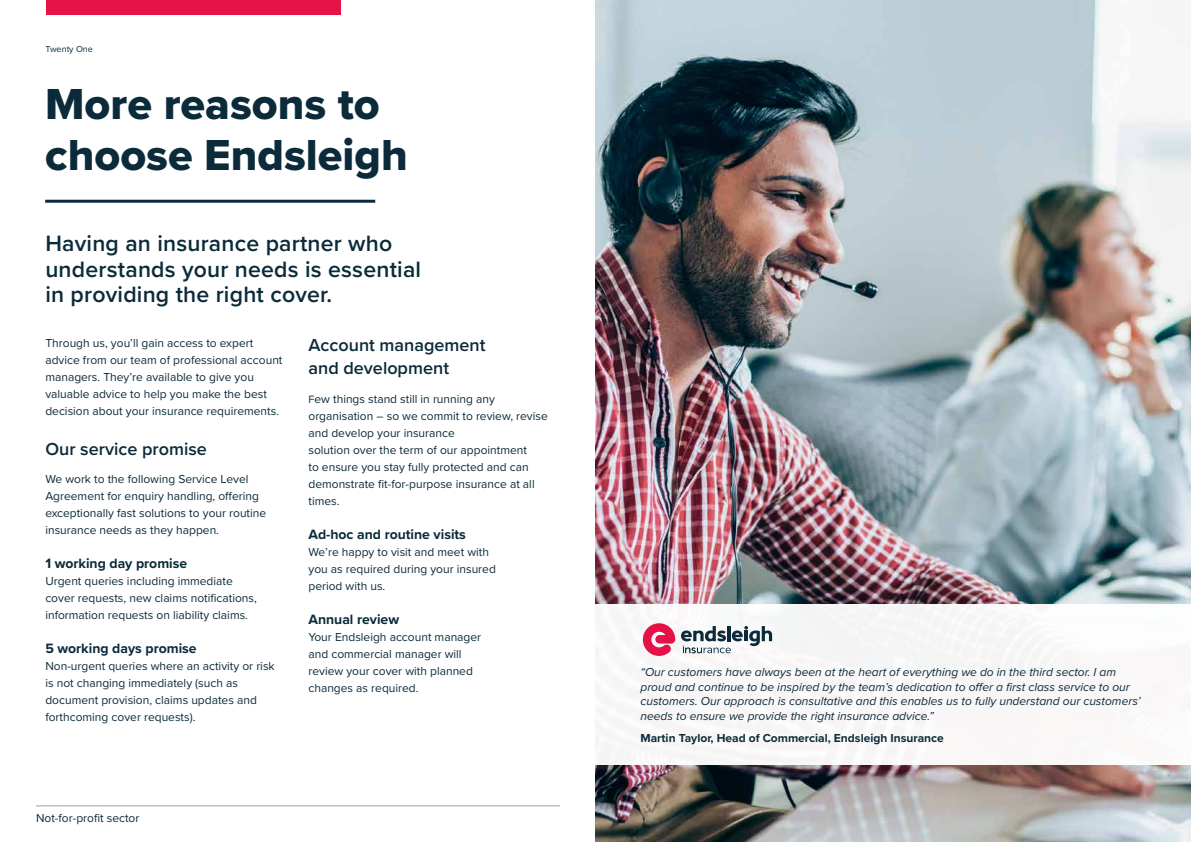
<style>
.page{position:relative;width:1191px;height:842px;background:#fff}
.page>*{position:absolute;margin:0;border:0;box-sizing:border-box;transform-origin:0 0}
.t1{font:45px/51px "Proxima Nova Extrabld";color:#0b2b3b}
.t2{font:600 23px/25.5px "Proxima Nova";letter-spacing:.01em;color:#0b2b3b}
.t3{font:600 18px/23px "Proxima Nova";color:#0b2b3b}
.t4{font:700 14px "Proxima Nova";color:#0b2b3b}
.t5{font:12px/17px "Proxima Nova";color:#0b2b3b}
.t6{font:italic 12px/14.4px "Proxima Nova";color:#0b2b3b}
.t7{font:700 12px "Proxima Nova";color:#0b2b3b}
.t8{font:9px "Proxima Nova";color:#0b2b3b}
.s1{font-size:11px}
</style>
<div class="page">
<div style="left:46px;top:0;width:295px;height:14px;background:#e51247"></div>
<img style="left:595px;top:0;width:596px;height:842px">
<div style="left:594px;top:604px;width:597px;height:161px;background:#f9f7f7"></div>
<svg style="left:643px;top:623px;width:32px;height:33px"></svg>
<svg style="left:681px;top:626px;width:91px;height:27px"></svg>
<hr style="left:45px;top:200px;width:330px;height:3px;background:#0b2b3b">
<p class="t8" style="left:45px;top:43px;width:49px">Twenty One</p>
<h1 class="t1" style="left:45px;top:78px;width:364px">More reasons to choose Endsleigh</h1>
<h2 class="t2" style="left:45px;top:230px;width:377px">Having an insurance partner who understands your needs is essential in providing the right cover.</h2>
<h3 class="t3" style="left:308px;top:333px;width:179px">Account management and development</h3>
<p class="t5" style="left:308px;top:390px;width:241px"><span class="s1">F</span>ew things stand still in running any organisation – so we commit to review, revise and develop your insurance<br>solution over the term of our appointment<br>to ensure you stay fully protected and can demonstrate fit-for-purpose insurance at all times.</p>
<p class="t4" style="left:308px;top:524px;width:159px">Ad-hoc and routine visits</p>
<p class="t5" style="left:308px;top:543px;width:189px">We’re happy to visit and meet with you as required during your insured period with us.</p>
<p class="t4" style="left:308px;top:609px;width:92px">Annual review</p>
<p class="t5" style="left:308px;top:628px;width:174px">Your Endsleigh account manager and commercial manager will review your cover with planned changes as required.</p>
<p class="t5" style="left:45px;top:334px;width:239px">Through us, you’ll gain access to expert advice from our team of professional account managers. They’re available to give you valuable advice to help you make the best decision about your insurance requirements.</p>
<h3 class="t3" style="left:45px;top:437px;width:163px">Our service promise</h3>
<p class="t5" style="left:45px;top:470px;width:222px">We work to the following Service Level Agreement for enquiry handling, offering exceptionally fast solutions to your routine insurance needs as they happen.</p>
<p class="t4" style="left:45px;top:553px;width:143px">1 working day promise</p>
<p class="t5" style="left:45px;top:572px;width:213px">Urgent queries including immediate cover requests, new claims notifications, information requests on liability claims.</p>
<p class="t4" style="left:45px;top:638px;width:153px">5 working days promise</p>
<p class="t5" style="left:45px;top:657px;width:231px">Non-urgent queries where an activity or risk is not changing immediately (such as document provision, claims updates and forthcoming cover requests).</p>
<p class="t6" style="left:640px;top:665px;width:501px">“Our customers have always been at the heart of everything we do in the third sector. I am proud and continue to be inspired by the team’s dedication to offer a first class service to our customers. Our approach is consultative and this enables us to fully understand our customers’ needs to ensure we provide the right insurance advice.”</p>
<p class="t7" style="left:640px;top:729px;width:305px">Martin Taylor, Head of Commercial, Endsleigh Insurance</p>
<p class="t5" style="left:36px;top:809px;width:105px">Not-for-profit sector</p>
</div>
